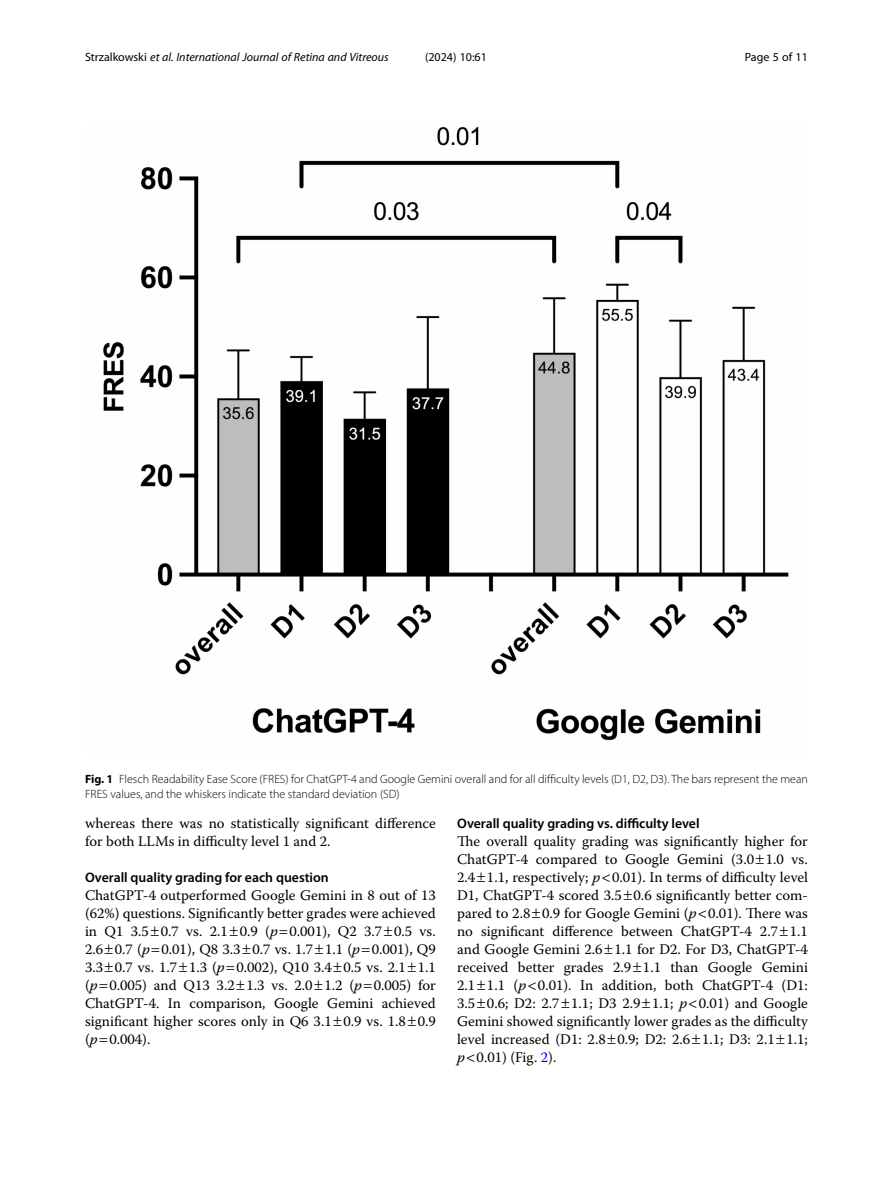
<style>
.page{position:relative;width:893px;height:1191px;background:#fff}
.page>*{position:absolute;margin:0;border:0;box-sizing:border-box;transform-origin:0 0}
.Body_Text{font:14.7px/18px "Warnock Pro";color:#000;text-align:justify}
.Head_2{font:600 13.8px "Myriad Pro";color:#000}
.Figure_Caption{font:300 12px/15px "Myriad Pro";color:#000}
.t1{font:italic 12px "Myriad Pro";color:#000}
.t2{font:12px "Myriad Pro";color:#000}
.s1{font-style:normal}
.s2{font-weight:700}
.s3{font-style:italic}
.s4{color:#00f}
</style>
<div class="page">
<img style="left:103px;top:126px;width:686px;height:615px">
<p class="t1" style="left:85px;top:50px;width:305px"><span class="s1">Strzalkowski</span> et al. International Journal of Retina and Vitreous</p>
<p class="t2" style="left:425px;top:50px;width:63px">(2024) 10:61</p>
<p class="t2" style="left:745px;top:50px;width:65px">Page 5 of 11</p>
<p class="Figure_Caption" style="left:85px;top:771px;width:724px"><span class="s2">Fig. 1</span> Flesch Readability Ease Score (FRES) for ChatGPT-4 and Google Gemini overall and for all difficulty levels (D1, D2, D3). The bars represent the mean<br>FRES values, and the whiskers indicate the standard deviation (SD)</p>
<p class="Body_Text" style="left:85px;top:814px;width:352px">whereas there was no statistically significant difference for both LLMs in difficulty level 1 and 2.</p>
<p class="Head_2" style="left:85px;top:869px;width:245px">Overall quality grading for each question</p>
<p class="Body_Text" style="left:85px;top:886px;width:352px">ChatGPT-4 outperformed Google Gemini in 8 out of 13 (62%) questions. Significantly better grades were achieved in Q1 3.5 0.7 vs. 2.1 0.9 (<span class="s3">p</span> 0.001), Q2 3.7 0.5 vs.<br>2.6 0.7 (<span class="s3">p</span> 0.01), Q8 3.3 0.7 vs. 1.7 1.1 (<span class="s3">p</span> 0.001), Q9<br>3.3 0.7 vs. 1.7 1.3 (<span class="s3">p</span> 0.002), Q10 3.4 0.5 vs. 2.1 1.1 (<span class="s3">p</span> 0.005) and Q13 3.2 1.3 vs. 2.0 1.2 (<span class="s3">p</span> 0.005) for ChatGPT-4. In comparison, Google Gemini achieved significant higher scores only in Q6 3.1 0.9 vs. 1.8 0.9 (<span class="s3">p</span> 0.004).</p>
<p class="Head_2" style="left:457px;top:815px;width:244px">Overall quality grading vs. difficulty level</p>
<p class="Body_Text" style="left:457px;top:832px;width:352px">The overall quality grading was significantly higher for ChatGPT-4 compared to Google Gemini (3.0 1.0 vs.<br>2.4 1.1, respectively; <span class="s3">p</span> 0.01). In terms of difficulty level D1, ChatGPT-4 scored 3.5 0.6 significantly better com&shy;pared to 2.8 0.9 for Google Gemini (<span class="s3">p</span> 0.01). There was no significant difference between ChatGPT-4 2.7 1.1 and Google Gemini 2.6 1.1 for D2. For D3, ChatGPT-4 received better grades 2.9 1.1 than Google Gemini 2.1 1.1 (<span class="s3">p</span> 0.01). In addition, both ChatGPT-4 (D1:<br>3.5 0.6; D2: 2.7 1.1; D3 2.9 1.1; <span class="s3">p</span> 0.01) and Google Gemini showed significantly lower grades as the difficulty level increased (D1: 2.8 0.9; D2: 2.6 1.1; D3: 2.1 1.1; <span class="s3">p</span> 0.01) (Fig. <span class="s4">2</span>).</p>
</div>
